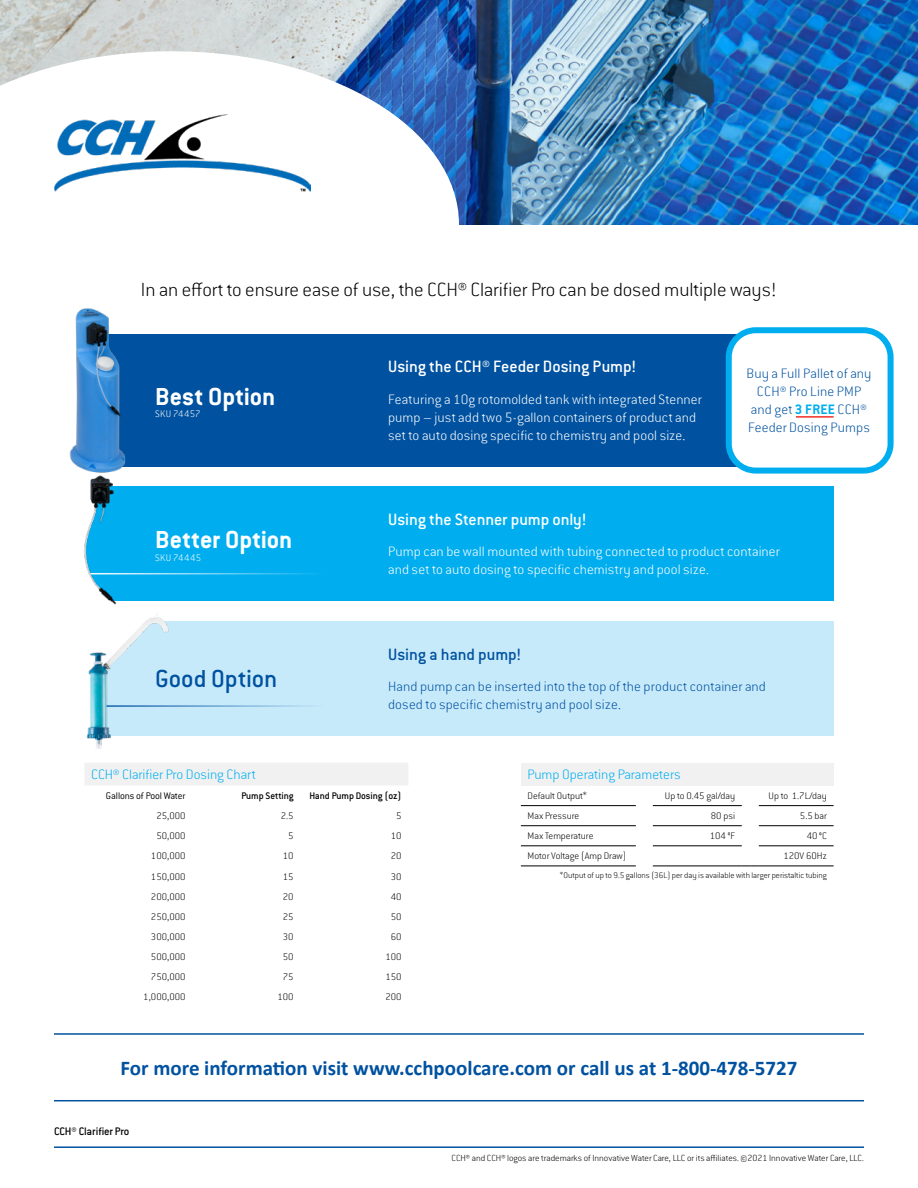
<style>
.page{position:relative;width:918px;height:1188px;background:#fff}
.page>*{position:absolute;margin:0;border:0;box-sizing:border-box;transform-origin:0 0}
.t1{font:700 27px "Conduit ITC Std";letter-spacing:-.005em;color:#fff}
.t2{font:500 27px "Conduit ITC Std";letter-spacing:-.005em;color:#0052a0}
.t3{font:200 21px "Conduit ITC Std";letter-spacing:-.005em;color:#000}
.t4{font:700 21px "Calibri";color:#0052a0}
.t5{font:500 18px "Conduit ITC Std";letter-spacing:-.005em;color:#fff}
.t6{font:500 18px "Conduit ITC Std";letter-spacing:-.005em;color:#0052a0}
.t7{font:200 15px/18px "Conduit ITC Std";letter-spacing:.005em;color:#fff}
.Paragraph_Style_2{font:200 15px/18px "Conduit ITC Std";letter-spacing:.005em;color:#0052a0}
.t8{font:200 15px "Conduit ITC Std";color:#00aeef}
.t9{font:500 12px "Conduit ITC Std";letter-spacing:-.015em;color:#000}
.t10{font:200 10.5px "Conduit ITC Std";color:#000}
.t11{font:500 10.5px "Conduit ITC Std";letter-spacing:-.015em;color:#000}
.t12{font:300 10.5px "Conduit ITC Std";letter-spacing:-.015em;color:#000}
.t13{font:200 10.5px "Conduit ITC Std";letter-spacing:.03em;color:#fff}
.t14{font:200 9.75px "Conduit ITC Std";color:#000}
.t15{font:200 9px "Conduit ITC Std";color:#000}
.s1{font-weight:700;color:#00aeef}
</style>
<div class="page">
<img style="left:0;top:0;width:918px;height:225px">
<svg style="left:0;top:51px;width:459px;height:174px"></svg>
<img style="left:54px;top:114px;width:256px;height:83px">
<hr style="left:54px;top:1100px;width:810px;height:1px;background:#0052a0">
<hr style="left:54px;top:1033px;width:810px;height:2px;background:#0052a0">
<hr style="left:54px;top:1146px;width:810px;height:2px;background:#0052a0">
<div style="left:85px;top:763px;width:323px;height:22px;background:#f1f1f2"></div>
<div style="left:521px;top:763px;width:313px;height:23px;background:#f1f1f2"></div>
<hr style="left:521px;top:805px;width:115px;height:1px;background:#000">
<hr style="left:653px;top:805px;width:89px;height:1px;background:#000">
<hr style="left:759px;top:805px;width:75px;height:1px;background:#000">
<hr style="left:521px;top:825px;width:115px;height:1px;background:#000">
<hr style="left:653px;top:825px;width:89px;height:1px;background:#000">
<hr style="left:759px;top:825px;width:75px;height:1px;background:#000">
<hr style="left:521px;top:846px;width:115px;height:1px;background:#000">
<hr style="left:653px;top:846px;width:89px;height:1px;background:#000">
<hr style="left:759px;top:846px;width:75px;height:1px;background:#000">
<hr style="left:521px;top:866px;width:115px;height:1px;background:#000">
<hr style="left:653px;top:866px;width:89px;height:1px;background:#000">
<svg style="left:742px;top:866px;width:17px;height:1px"></svg>
<hr style="left:759px;top:866px;width:75px;height:1px;background:#000">
<div style="left:84px;top:487px;width:750px;height:114px;background:#00aeef"></div>
<hr style="left:84px;top:573px;width:242px;height:1px;background:#fff">
<div style="left:84px;top:621px;width:750px;height:115px;background:#c7eafb"></div>
<hr style="left:84px;top:705px;width:242px;height:2px;background:#0052a0">
<img style="left:84px;top:483px;width:43px;height:122px">
<img style="left:84px;top:612px;width:94px;height:136px">
<div style="left:84px;top:334px;width:750px;height:133px;background:#0052a0"></div>
<img style="left:69px;top:308px;width:57px;height:175px">
<div style="left:729px;top:330px;width:162px;height:141px;background:#fff;border-radius:27px"></div>
<div style="left:726px;top:327px;width:168px;height:147px;border:6px solid #00aeef;border-radius:27px"></div>
<hr style="left:796px;top:416px;width:38px;height:2px;background:#ee3124">
<p class="t3" style="left:141px;top:277px;width:638px">In an effort to ensure ease of use, the CCH® Clarifier Pro can be dosed multiple ways!</p>
<p class="t1" style="left:155px;top:380px;width:122px">Best Option</p>
<p class="t13" style="left:155px;top:408px;width:47px">SKU 74457</p>
<p class="t1" style="left:155px;top:523px;width:139px">Better Option</p>
<p class="t13" style="left:155px;top:551px;width:47px">SKU 74445</p>
<p class="t2" style="left:155px;top:663px;width:124px">Good Option</p>
<p class="t5" style="left:388px;top:356px;width:250px">Using the CCH® Feeder Dosing Pump!</p>
<p class="t7" style="left:388px;top:390px;width:315px">Featuring a 10g rotomolded tank with integrated Stenner pump – just add two 5-gallon containers of product and set to auto dosing specific to chemistry and pool size.</p>
<p class="Paragraph_Style_2" style="left:747px;top:364px;width:126px;text-align:center">Buy a Full Pallet of any<br>CCH® Pro Line PMP and get <span class="s1">3 FREE</span> CCH®<br>Feeder Dosing Pumps</p>
<p class="t5" style="left:388px;top:508px;width:200px">Using the Stenner pump only!</p>
<p class="t7" style="left:388px;top:542px;width:393px">Pump can be wall mounted with tubing connected to product container and set to auto dosing to specific chemistry and pool size.</p>
<p class="t6" style="left:388px;top:643px;width:135px">Using a hand pump!</p>
<p class="Paragraph_Style_2" style="left:388px;top:677px;width:379px">Hand pump can be inserted into the top of the product container and dosed to specific chemistry and pool size.</p>
<p class="t8" style="left:91px;top:765px;width:166px">CCH® Clarifier Pro Dosing Chart</p>
<p class="t12" style="left:106px;top:789px;width:81px">Gallons of Pool Water</p>
<p class="t11" style="left:241px;top:789px;width:54px">Pump Setting</p>
<p class="t11" style="left:309px;top:789px;width:94px">Hand Pump Dosing (oz)</p>
<p class="t10" style="left:156px;top:809px;width:31px">25,000</p>
<p class="t10" style="left:281px;top:809px;width:14px">2.5</p>
<p class="t10" style="left:396px;top:809px;width:7px">5</p>
<p class="t10" style="left:156px;top:829px;width:31px">50,000</p>
<p class="t10" style="left:288px;top:829px;width:7px">5</p>
<p class="t10" style="left:391px;top:829px;width:12px">10</p>
<p class="t10" style="left:151px;top:850px;width:36px">100,000</p>
<p class="t10" style="left:283px;top:850px;width:12px">10</p>
<p class="t10" style="left:391px;top:850px;width:12px">20</p>
<p class="t10" style="left:151px;top:870px;width:36px">150,000</p>
<p class="t10" style="left:283px;top:870px;width:12px">15</p>
<p class="t10" style="left:391px;top:870px;width:12px">30</p>
<p class="t10" style="left:151px;top:890px;width:36px">200,000</p>
<p class="t10" style="left:283px;top:890px;width:12px">20</p>
<p class="t10" style="left:391px;top:890px;width:12px">40</p>
<p class="t10" style="left:151px;top:910px;width:36px">250,000</p>
<p class="t10" style="left:283px;top:910px;width:12px">25</p>
<p class="t10" style="left:391px;top:910px;width:12px">50</p>
<p class="t10" style="left:151px;top:930px;width:36px">300,000</p>
<p class="t10" style="left:283px;top:930px;width:12px">30</p>
<p class="t10" style="left:391px;top:930px;width:12px">60</p>
<p class="t10" style="left:151px;top:950px;width:36px">500,000</p>
<p class="t10" style="left:283px;top:950px;width:12px">50</p>
<p class="t10" style="left:385px;top:950px;width:18px">100</p>
<p class="t10" style="left:151px;top:970px;width:36px">750,000</p>
<p class="t10" style="left:283px;top:970px;width:12px">75</p>
<p class="t10" style="left:385px;top:970px;width:18px">150</p>
<p class="t10" style="left:143px;top:990px;width:44px">1,000,000</p>
<p class="t10" style="left:277px;top:990px;width:18px">100</p>
<p class="t10" style="left:385px;top:990px;width:18px">200</p>
<p class="t8" style="left:528px;top:765px;width:155px">Pump Operating Parameters</p>
<p class="t10" style="left:528px;top:789px;width:61px">Default Output*</p>
<p class="t10" style="left:665px;top:789px;width:72px">Up to 0.45 gal/day</p>
<p class="t10" style="left:769px;top:789px;width:60px">Up to 1.7L/day</p>
<p class="t10" style="left:528px;top:809px;width:53px">Max Pressure</p>
<p class="t10" style="left:711px;top:809px;width:26px">80 psi</p>
<p class="t10" style="left:800px;top:809px;width:28px">5.5 bar</p>
<p class="t10" style="left:528px;top:829px;width:67px">Max Temperature</p>
<p class="t10" style="left:710px;top:829px;width:27px">104 °F</p>
<p class="t10" style="left:807px;top:829px;width:22px">40 °C</p>
<p class="t10" style="left:528px;top:850px;width:100px">Motor Voltage (Amp Draw)</p>
<p class="t10" style="left:783px;top:850px;width:45px">120V 60Hz</p>
<p class="t15" style="left:560px;top:870px;width:268px">*Output of up to 9.5 gallons (36L) per day is available with larger peristaltic tubing</p>
<p class="t4" style="left:121px;top:1053px;width:678px">For more information visit www.cchpoolcare.com or call us at 1-800-478-5727</p>
<p class="t9" style="left:54px;top:1124px;width:77px">CCH® Clarifier Pro</p>
<p class="t14" style="left:452px;top:1153px;width:414px">CCH® and CCH® logos are trademarks of Innovative Water Care, LLC or its affiliates. ©2021 Innovative Water Care, LLC.</p>
</div>
